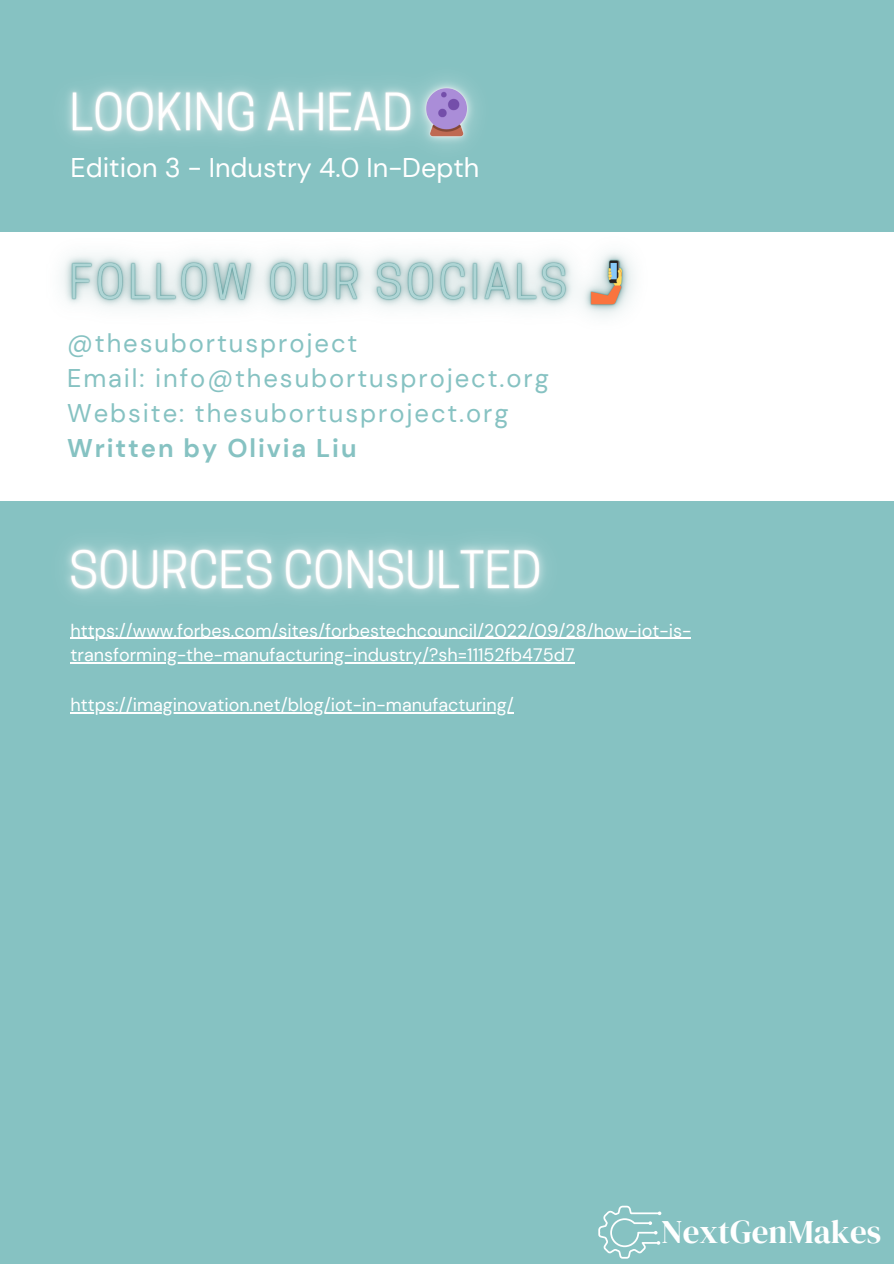
<style>
.page{position:relative;width:894px;height:1264px;background:#fff}
.page>*{position:absolute;margin:0;border:0;box-sizing:border-box;transform-origin:0 0}
.t1{font:33px "DM Serif Display";color:#fff}
.t2{font:27px "DM Sans";color:#fff}
.t3{font:25.5px "DM Sans";letter-spacing:.075em;color:#86c2c2}
.t4{font:700 25.5px "DM Sans";letter-spacing:.075em;color:#86c2c2}
.t5{font:18px/24.8px "DM Sans";color:#fff}
</style>
<div class="page">
<div style="left:0;top:0;width:893px;height:1263px;background:#86c2c2"></div>
<img style="left:66px;top:80px;width:410px;height:66px">
<svg style="left:598px;top:1205px;width:63px;height:53px"></svg>
<div style="left:0;top:232px;width:893px;height:268px;background:#fff"></div>
<img style="left:62px;top:252px;width:572px;height:64px">
<img style="left:18px;top:500px;width:575px;height:96px">
<hr style="left:70px;top:637px;width:621px;height:2px;background:#fff">
<hr style="left:70px;top:662px;width:504px;height:1px;background:#fff">
<hr style="left:70px;top:712px;width:443px;height:1px;background:#fff">
<p class="t2" style="left:70px;top:151px;width:410px">Edition 3 - Industry 4.0 In-Depth</p>
<p class="t3" style="left:67px;top:327px;width:292px">@thesubortusproject</p>
<p class="t3" style="left:67px;top:362px;width:483px">Email: info@thesubortusproject.org</p>
<p class="t3" style="left:67px;top:397px;width:443px">Website: thesubortusproject.org</p>
<p class="t4" style="left:67px;top:431px;width:291px">Written by Olivia Liu</p>
<p class="t5" style="left:70px;top:618px;width:622px">https://www.forbes.com/sites/forbestechcouncil/2022/09/28/how-iot-is&shy;transforming-the-manufacturing-industry/?sh=11152fb475d7</p>
<p class="t5" style="left:70px;top:692px;width:445px">https://imaginovation.net/blog/iot-in-manufacturing/</p>
<p class="t1" style="left:661px;top:1208px;width:222px">NextGenMakes</p>
</div>
